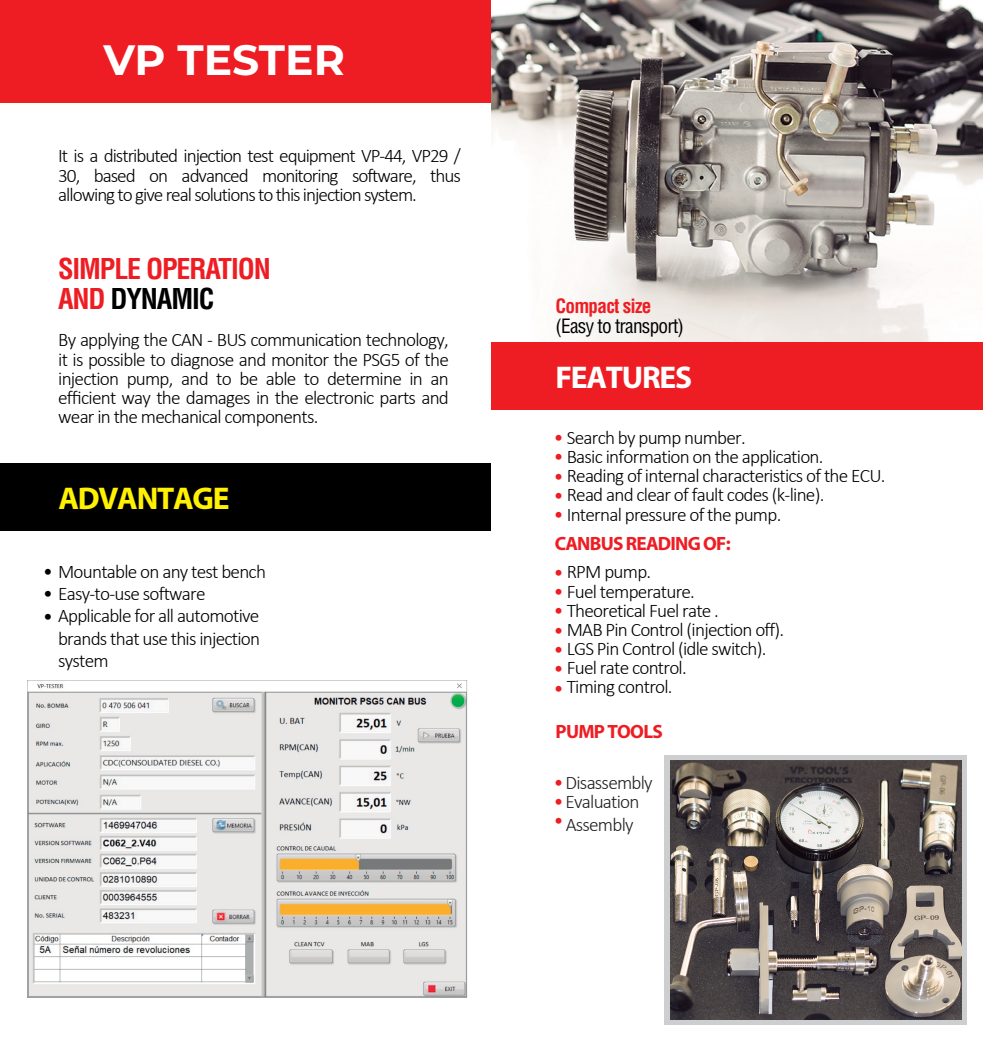
<style>
.page{position:relative;width:983px;height:1042px;background:#fff}
.page>*{position:absolute;margin:0;border:0;box-sizing:border-box;transform-origin:0 0}
.t1{font:700 42.52px "Montserrat";color:#fff}
.t2{font:700 31.5px "Myriad Pro";letter-spacing:-.04em;color:#fff101}
.t3{font:700 31.5px "Myriad Pro";letter-spacing:-.04em;color:#fff}
.t4{font:700 condensed 28px/29.8px "Helvetica LT Std";letter-spacing:-.04em;color:#ee1d23}
.t5{font:300 19.25px/19.2px "Calibri";letter-spacing:-.04em;color:#000;text-align:justify}
.t6{font:300 19.25px "Calibri";letter-spacing:-.04em;color:#231f20}
.t7{font:700 19.25px "Myriad Pro";letter-spacing:-.04em;color:#ee1d23}
.t8{font:condensed 19.25px "Helvetica LT Std";letter-spacing:-.04em;color:#000}
.t9{font:700 condensed 19.25px "Helvetica LT Std";letter-spacing:-.04em;color:#ee1d23}
.t10{font:condensed 19.25px/19.2px "Helvetica LT Std";color:#ee1d23;text-align:justify}
.s1{color:#000}
.s2{font-family:"Helvetica LT Std";font-weight:400;font-stretch:condensed}
.s3{font-family:"Helvetica LT Std";font-weight:400;font-stretch:condensed;color:#ee1d23}
</style>
<div class="page">
<div style="left:0;top:0;width:491px;height:103px;background:#ee1d23"></div>
<div style="left:0;top:463px;width:491px;height:67px;background:#000"></div>
<img style="left:28px;top:681px;width:439px;height:316px">
<img style="left:491px;top:0;width:491px;height:342px">
<div style="left:491px;top:342px;width:491px;height:67px;background:#ee1d23"></div>
<div style="left:664px;top:755px;width:302px;height:269px;background:#cdced0"></div>
<img style="left:670px;top:760px;width:291px;height:259px">
<h1 class="t1" style="left:103px;top:29px;width:243px">VP TESTER</h1>
<p class="t5" style="left:58px;top:146px;width:404px">It is a distributed injection test equipment VP-44, VP29 / 30, based on advanced monitoring software, thus allowing to give real solutions to this injection system.</p>
<h3 class="t4" style="left:58px;top:254px;width:214px">SIMPLE OPERATION<br>AND <span class="s1">DYNAMIC</span></h3>
<p class="t5" style="left:58px;top:330px;width:392px">By applying the CAN - BUS communication technology, it is possible to diagnose and monitor the PSG5 of the injection pump, and to be able to determine in an efficient way the damages in the electronic parts and wear in the mechanical components.</p>
<h2 class="t2" style="left:58px;top:478px;width:173px">ADVANTAGE</h2>
<p class="t5" style="left:45px;top:561px;width:223px"><span class="s2">•</span> Mountable on any test bench</p>
<p class="t5" style="left:45px;top:584px;width:162px"><span class="s2">•</span> Easy-to-use software</p>
<p class="t5" style="left:58px;top:604px;width:204px;line-height:22.2px;text-indent:-13px"><span class="s2">•</span> Applicable for all automotive brands that use this injection system</p>
<p class="t9" style="left:555px;top:294px;width:97px">Compact size</p>
<p class="t8" style="left:555px;top:313px;width:130px">(Easy to transport)</p>
<h2 class="t3" style="left:555px;top:357px;width:138px">FEATURES</h2>
<p class="t5" style="left:555px;top:427px;width:192px"><span class="s3">•</span> Search by pump number.</p>
<p class="t5" style="left:555px;top:447px;width:269px"><span class="s3">•</span> Basic information on the application.</p>
<p class="t5" style="left:555px;top:466px;width:331px"><span class="s3">•</span> Reading of internal characteristics of the ECU.</p>
<p class="t5" style="left:555px;top:485px;width:270px"><span class="s3">•</span> Read and clear of fault codes (k-line).</p>
<p class="t5" style="left:555px;top:504px;width:227px"><span class="s3">•</span> Internal pressure of the pump.</p>
<p class="t7" style="left:554px;top:531px;width:177px">CANBUS READING OF:</p>
<p class="t5" style="left:555px;top:562px;width:97px"><span class="s3">•</span> RPM pump.</p>
<p class="t5" style="left:555px;top:581px;width:141px"><span class="s3">•</span> Fuel temperature.</p>
<p class="t10" style="left:555px;top:602px;width:8px">• • • • •</p>
<p class="t5" style="left:566px;top:600px;width:219px;text-align:left">Theoretical Fuel rate .<br>MAB Pin Control (injection off).<br>LGS Pin Control (idle switch).<br>Fuel rate control.<br>Timing control.</p>
<p class="t7" style="left:555px;top:718px;width:109px">PUMP TOOLS</p>
<p class="t6" style="left:555px;top:770px;width:99px"><span class="s3">•</span> Disassembly</p>
<p class="t6" style="left:555px;top:789px;width:85px"><span class="s3">•</span> Evaluation</p>
<p class="t6" style="left:555px;top:812px;width:79px"><span class="s3">•</span> Assembly</p>
</div>
